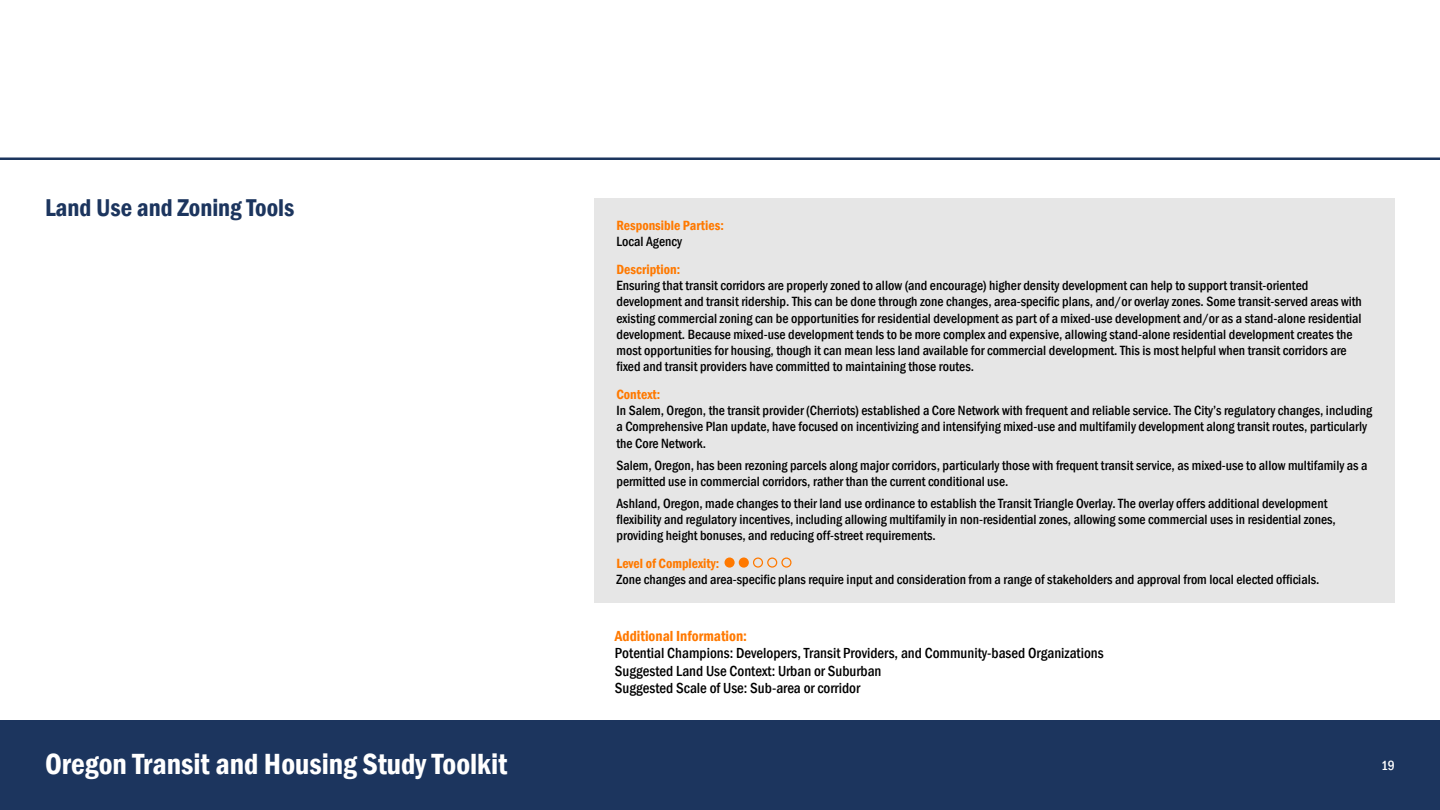
<style>
.page{position:relative;width:1440px;height:810px;background:#fff}
.page>*{position:absolute;margin:0;border:0;box-sizing:border-box;transform-origin:0 0}
.t1{font:600 condensed 30px "Franklin Gothic";color:#fff}
.t2{font:600 condensed 25px "Franklin Gothic";color:#1c355e}
.t3{font:500 condensed 15px/17.5px "Franklin Gothic";color:#000}
.t4{font:600 condensed 15px "Franklin Gothic";color:#ff7900}
.t5{font:500 condensed 13.75px/16.2px "Franklin Gothic";color:#000}
.t6{font:600 condensed 13.75px "Franklin Gothic";color:#ff7900}
.t7{font:500 condensed 13.75px "Franklin Gothic";color:#fff}
</style>
<div class="page">
<div style="left:0;top:720px;width:1440px;height:90px;background:#1c355e"></div>
<hr style="left:0;top:158px;width:1440px;height:2px;background:#1c355e">
<div style="left:594px;top:198px;width:801px;height:405px;background:#e6e6e6"></div>
<div style="left:725px;top:558px;width:10px;height:10px;background:#ff7900;border-radius:50%"></div>
<div style="left:739px;top:558px;width:10px;height:10px;background:#ff7900;border-radius:50%"></div>
<div style="left:753px;top:558px;width:10px;height:10px;border:1px solid #ff7900;border-radius:50%"></div>
<div style="left:767px;top:558px;width:10px;height:10px;border:1px solid #ff7900;border-radius:50%"></div>
<div style="left:781px;top:558px;width:11px;height:10px;border:1px solid #ff7900;border-radius:50%"></div>
<h2 class="t2" style="left:45px;top:190px;width:251px">Land Use and Zoning Tools</h2>
<h1 class="t1" style="left:45px;top:744px;width:464px">Oregon Transit and Housing Study Toolkit</h1>
<p class="t6" style="left:617px;top:216px;width:109px">Responsible Parties:</p>
<p class="t5" style="left:617px;top:234px;width:67px">Local Agency</p>
<p class="t6" style="left:617px;top:260px;width:65px">Description:</p>
<p class="t5" style="left:617px;top:277px;width:747px">Ensuring that transit corridors are properly zoned to allow (and encourage) higher density development can help to support transit-oriented development and transit ridership. This can be done through zone changes, area-specific plans, and/or overlay zones. Some transit-served areas with existing commercial zoning can be opportunities for residential development as part of a mixed-use development and/or as a stand-alone residential development. Because mixed-use development tends to be more complex and expensive, allowing stand-alone residential development creates the most opportunities for housing, though it can mean less land available for commercial development. This is most helpful when transit corridors are fixed and transit providers have committed to maintaining those routes.</p>
<p class="t6" style="left:617px;top:385px;width:45px">Context:</p>
<p class="t5" style="left:617px;top:402px;width:757px">In Salem, Oregon, the transit provider (Cherriots) established a Core Network with frequent and reliable service. The City’s regulatory changes, including a Comprehensive Plan update, have focused on incentivizing and intensifying mixed-use and multifamily development along transit routes, particularly the Core Network.</p>
<p class="t5" style="left:617px;top:457px;width:753px">Salem, Oregon, has been rezoning parcels along major corridors, particularly those with frequent transit service, as mixed-use to allow multifamily as a permitted use in commercial corridors, rather than the current conditional use.</p>
<p class="t5" style="left:617px;top:495px;width:721px">Ashland, Oregon, made changes to their land use ordinance to establish the Transit Triangle Overlay. The overlay offers additional development flexibility and regulatory incentives, including allowing multifamily in non-residential zones, allowing some commercial uses in residential zones, providing height bonuses, and reducing off-street requirements.</p>
<p class="t6" style="left:617px;top:554px;width:104px">Level of Complexity:</p>
<p class="t5" style="left:617px;top:571px;width:704px">Zone changes and area-specific plans require input and consideration from a range of stakeholders and approval from local elected officials.</p>
<p class="t4" style="left:615px;top:625px;width:134px">Additional Information:</p>
<p class="t3" style="left:615px;top:644px;width:490px">Potential Champions: Developers, Transit Providers, and Community-based Organizations<br>Suggested Land Use Context: Urban or Suburban<br>Suggested Scale of Use: Sub-area or corridor</p>
<p class="t7" style="left:1381px;top:756px;width:15px">19</p>
</div>
